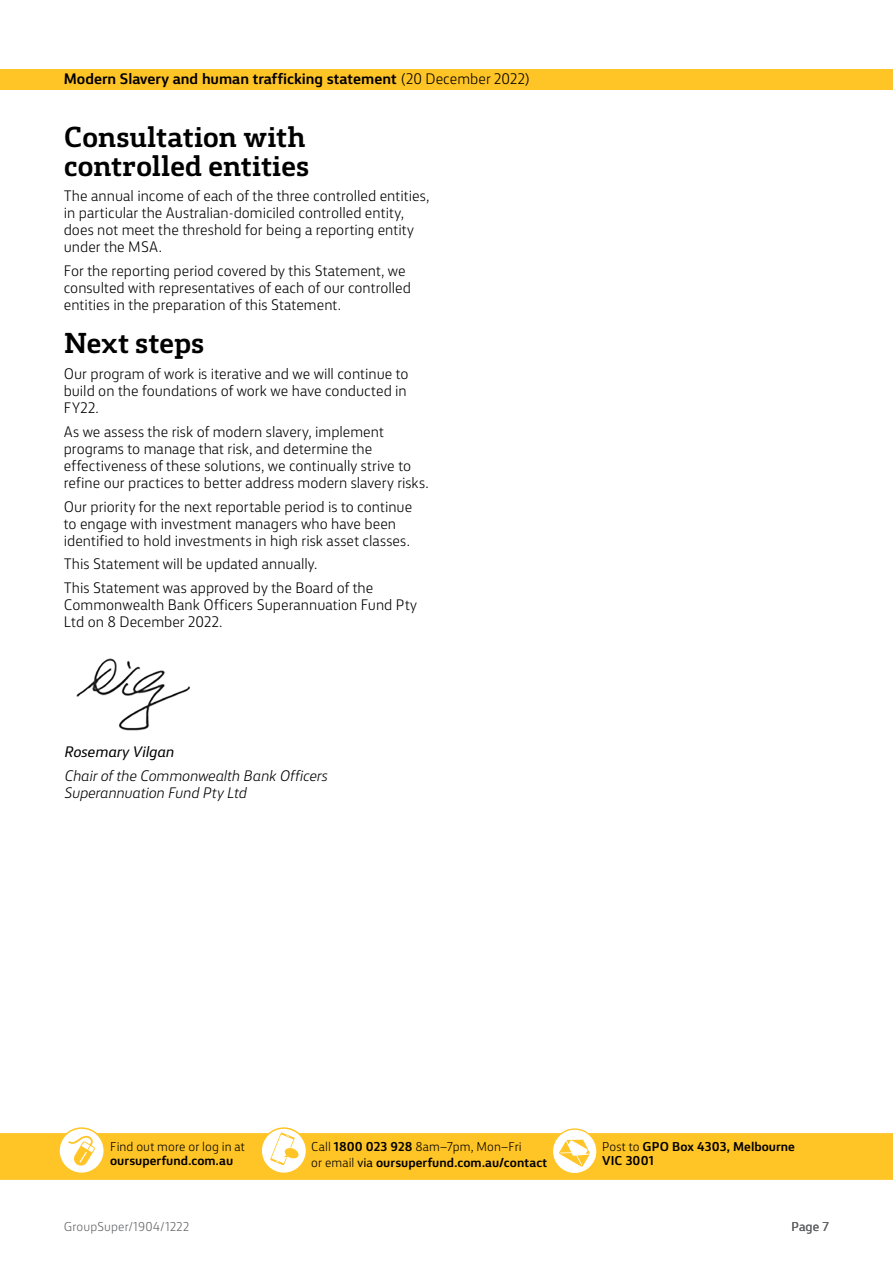
<style>
.page{position:relative;width:893px;height:1263px;background:#fff}
.page>*{position:absolute;margin:0;border:0;box-sizing:border-box;transform-origin:0 0}
.t1{font:700 27px/28.3px "CBA Slab";letter-spacing:-.01em;color:#000}
.t2{font:300 14.25px/17.1px "CBA Sans";color:#000}
.t3{font:italic 300 14.25px/17.1px "CBA Sans";letter-spacing:-.01em;color:#000}
.t4{font:700 14.25px "CBA Sans";letter-spacing:-.005em;color:#000}
.t5{font:italic 14.25px "CBA Sans";letter-spacing:-.005em;color:#000}
.t6{font:700 12px/16.5px "CBA Sans";letter-spacing:.005em;color:#000}
.t7{font:300 12px "CBA Sans";letter-spacing:.005em;color:#636466}
.t8{font:300 12px "CBA Sans";letter-spacing:.01em;color:#000}
.t9{font:12px "CBA Sans";color:#636466}
.s1{font-weight:300}
.s2{font-weight:400}
</style>
<div class="page">
<div style="left:0;top:69px;width:893px;height:21px;background:#ffc425"></div>
<img style="left:76px;top:658px;width:115px;height:73px">
<svg style="left:59px;top:1128px;width:45px;height:45px"></svg>
<div style="left:58px;top:1127px;width:47px;height:47px;border:2px solid #ffc425;border-radius:50%"></div>
<svg style="left:261px;top:1128px;width:45px;height:45px"></svg>
<div style="left:260px;top:1127px;width:47px;height:47px;border:2px solid #ffc425;border-radius:50%"></div>
<svg style="left:0;top:1132px;width:893px;height:48px;background:#ffca3c"></svg>
<div style="left:552px;top:1128px;width:46px;height:46px;border:1px solid #ffc425;border-radius:50%"></div>
<p class="t4" style="left:64px;top:66px;width:468px">Modern Slavery and human trafficking statement <span class="s1">(20 December 2022)</span></p>
<h1 class="t1" style="left:64px;top:120px;width:247px">Consultation with controlled entities</h1>
<p class="t2" style="left:64px;top:186px;width:367px">The annual income of each of the three controlled entities, in particular the Australian-domiciled controlled entity, does not meet the threshold for being a reporting entity under the MSA.</p>
<p class="t2" style="left:64px;top:261px;width:349px">For the reporting period covered by this Statement, we consulted with representatives of each of our controlled entities in the preparation of this Statement.</p>
<h1 class="t1" style="left:64px;top:326px;width:142px">Next steps</h1>
<p class="t2" style="left:64px;top:364px;width:346px">Our program of work is iterative and we will continue to build on the foundations of work we have conducted in<br>FY22.</p>
<p class="t2" style="left:64px;top:422px;width:366px">As we assess the risk of modern slavery, implement programs to manage that risk, and determine the effectiveness of these solutions, we continually strive to refine our practices to better address modern slavery risks.</p>
<p class="t2" style="left:64px;top:496px;width:350px">Our priority for the next reportable period is to continue to engage with investment managers who have been identified to hold investments in high risk asset classes.</p>
<p class="t2" style="left:64px;top:551px;width:311px;line-height:23.5px">This Statement will be updated annually.<br>This Statement was approved by the Board of the</p>
<p class="t2" style="left:64px;top:595px;width:355px">Commonwealth Bank Officers Superannuation Fund Pty<br>Ltd on 8 December 2022.</p>
<p class="t5" style="left:64px;top:740px;width:111px">Rosemary Vilgan</p>
<p class="t3" style="left:64px;top:765px;width:265px">Chair of the Commonwealth Bank Officers<br>Superannuation Fund Pty Ltd</p>
<p class="t8" style="left:110px;top:1137px;width:136px">Find out more or log in at</p>
<p class="t6" style="left:110px;top:1151px;width:125px">oursuperfund.com.au</p>
<p class="t6" style="left:311px;top:1137px;width:238px"><span class="s1">Call</span> 1800 023 928 <span class="s1">8am–7pm, Mon–Fri<br>or email</span> <span class="s2">via</span> oursuperfund.com.au/contact</p>
<p class="t6" style="left:602px;top:1138px;width:194px;line-height:14.4px"><span class="s1">Post to</span> GPO Box 4303, Melbourne<br>VIC 3001</p>
<p class="t7" style="left:64px;top:1217px;width:127px">GroupSuper/1904/1222</p>
<p class="t9" style="left:791px;top:1217px;width:39px">Page 7</p>
</div>
